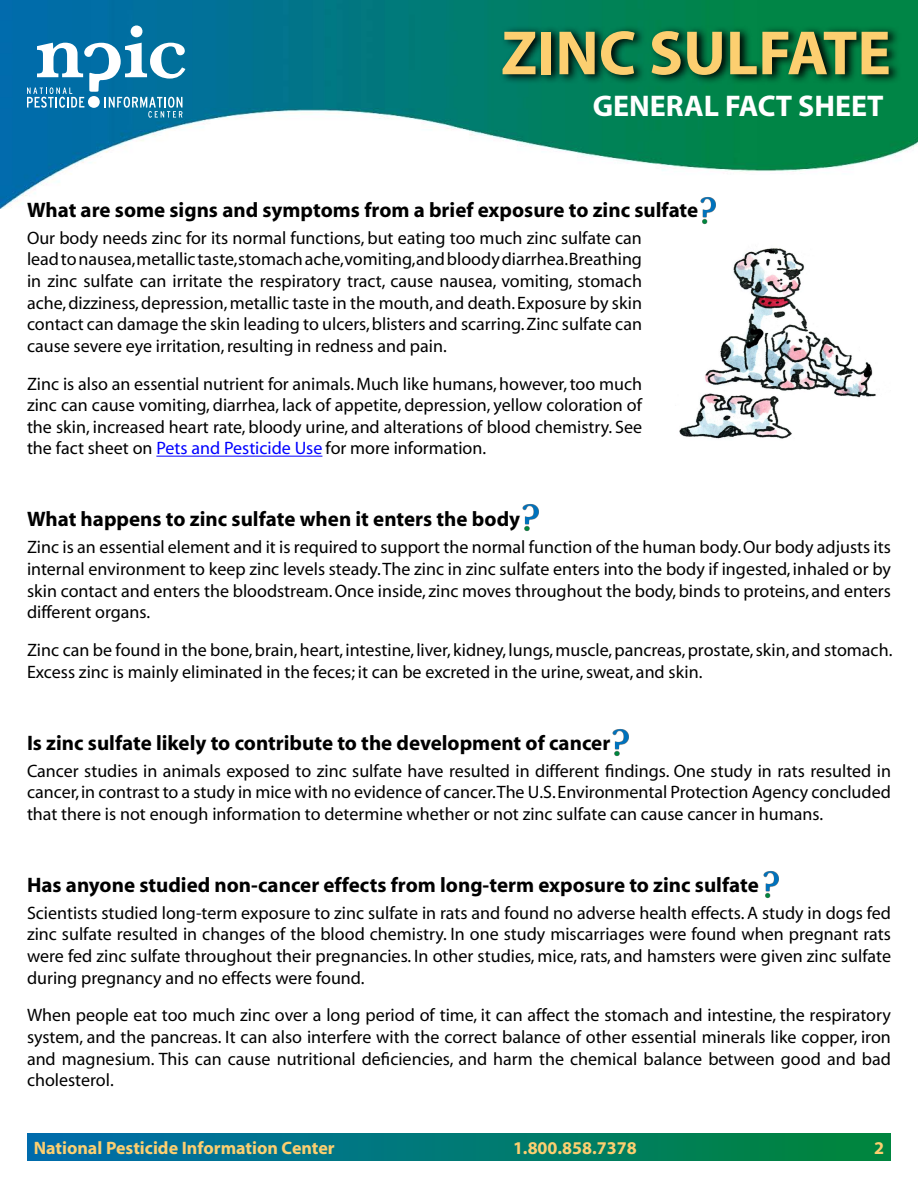
<style>
.page{position:relative;width:918px;height:1188px;background:#fff}
.page>*{position:absolute;margin:0;border:0;box-sizing:border-box;transform-origin:0 0}
.t1{font:700 63px "Myriad";color:#fccf70}
.t2{font:700 30px "Myriad";color:#fff}
.t3{font:700 21px "Myriad";color:#000}
.t4{font:18px/21.6px "Myriad";color:#000;text-align:justify}
.t5{font:700 18px "Myriad";color:#fccf70}
.s1{color:#00f}
</style>
<div class="page">
<img style="left:0;top:0;width:918px;height:208px">
<svg style="left:499px;top:25px;width:402px;height:60px;background:#005635"></svg>
<div style="left:838px;top:1134px;width:53px;height:27px;background:#00853f"></div>
<div style="left:27px;top:1134px;width:811px;height:27px;background:linear-gradient(to right,#006daf,#008540)"></div>
<svg style="left:131px;top:25px;width:11px;height:12px"></svg>
<svg style="left:27px;top:43px;width:158px;height:75px"></svg>
<hr style="left:156px;top:456px;width:166px;height:1px;background:#00f">
<img style="left:700px;top:196px;width:16px;height:28px">
<img style="left:523px;top:504px;width:15px;height:27px">
<img style="left:613px;top:729px;width:15px;height:27px">
<img style="left:763px;top:871px;width:15px;height:28px">
<img style="left:679px;top:248px;width:197px;height:191px">
<h1 class="t1" style="left:501px;top:21px;width:391px">ZINC SULFATE</h1>
<h2 class="t2" style="left:593px;top:90px;width:292px">GENERAL FACT SHEET</h2>
<p class="t3" style="left:27px;top:199px;width:673px">What are some signs and symptoms from a brief exposure to zinc sulfate</p>
<p class="t4" style="left:27px;top:228px;width:617px">Our body needs zinc for its normal functions, but eating too much zinc sulfate can lead to nausea, metallic taste, stomach ache, vomiting, and bloody diarrhea.Breathing in zinc sulfate can irritate the respiratory tract, cause nausea, vomiting, stomach ache, dizziness, depression, metallic taste in the mouth, and death. Exposure by skin contact can damage the skin leading to ulcers, blisters and scarring. Zinc sulfate can cause severe eye irritation, resulting in redness and pain.</p>
<p class="t4" style="left:27px;top:374px;width:617px">Zinc is also an essential nutrient for animals. Much like humans, however, too much zinc can cause vomiting, diarrhea, lack of appetite, depression, yellow coloration of the skin, increased heart rate, bloody urine, and alterations of blood chemistry. See the fact sheet on <span class="s1">Pets and Pesticide Use</span> for more information.</p>
<p class="t3" style="left:27px;top:508px;width:495px">What happens to zinc sulfate when it enters the body</p>
<p class="t4" style="left:27px;top:537px;width:865px">Zinc is an essential element and it is required to support the normal function of the human body. Our body adjusts its internal environment to keep zinc levels steady. The zinc in zinc sulfate enters into the body if ingested, inhaled or by skin contact and enters the bloodstream. Once inside, zinc moves throughout the body, binds to proteins, and enters different organs.</p>
<p class="t4" style="left:27px;top:640px;width:867px">Zinc can be found in the bone, brain, heart, intestine, liver, kidney, lungs, muscle, pancreas, prostate, skin, and stomach.<br>Excess zinc is mainly eliminated in the feces; it can be excreted in the urine, sweat, and skin.</p>
<p class="t3" style="left:27px;top:732px;width:585px">Is zinc sulfate likely to contribute to the development of cancer</p>
<p class="t4" style="left:27px;top:761px;width:866px">Cancer studies in animals exposed to zinc sulfate have resulted in different findings. One study in rats resulted in cancer, in contrast to a study in mice with no evidence of cancer.The U.S. Environmental Protection Agency concluded that there is not enough information to determine whether or not zinc sulfate can cause cancer in humans.</p>
<p class="t3" style="left:27px;top:874px;width:733px">Has anyone studied non-cancer effects from long-term exposure to zinc sulfate</p>
<p class="t4" style="left:27px;top:903px;width:866px">Scientists studied long-term exposure to zinc sulfate in rats and found no adverse health effects. A study in dogs fed zinc sulfate resulted in changes of the blood chemistry. In one study miscarriages were found when pregnant rats were fed zinc sulfate throughout their pregnancies. In other studies, mice, rats, and hamsters were given zinc sulfate during pregnancy and no effects were found.</p>
<p class="t4" style="left:27px;top:1005px;width:866px">When people eat too much zinc over a long period of time, it can affect the stomach and intestine, the respiratory system, and the pancreas. It can also interfere with the correct balance of other essential minerals like copper, iron and magnesium. This can cause nutritional deficiencies, and harm the chemical balance between good and bad cholesterol.</p>
<p class="t5" style="left:34px;top:1139px;width:303px">National Pesticide Information Center</p>
<p class="t5" style="left:513px;top:1139px;width:125px">1.800.858.7378</p>
<p class="t5" style="left:874px;top:1139px;width:11px">2</p>
</div>
